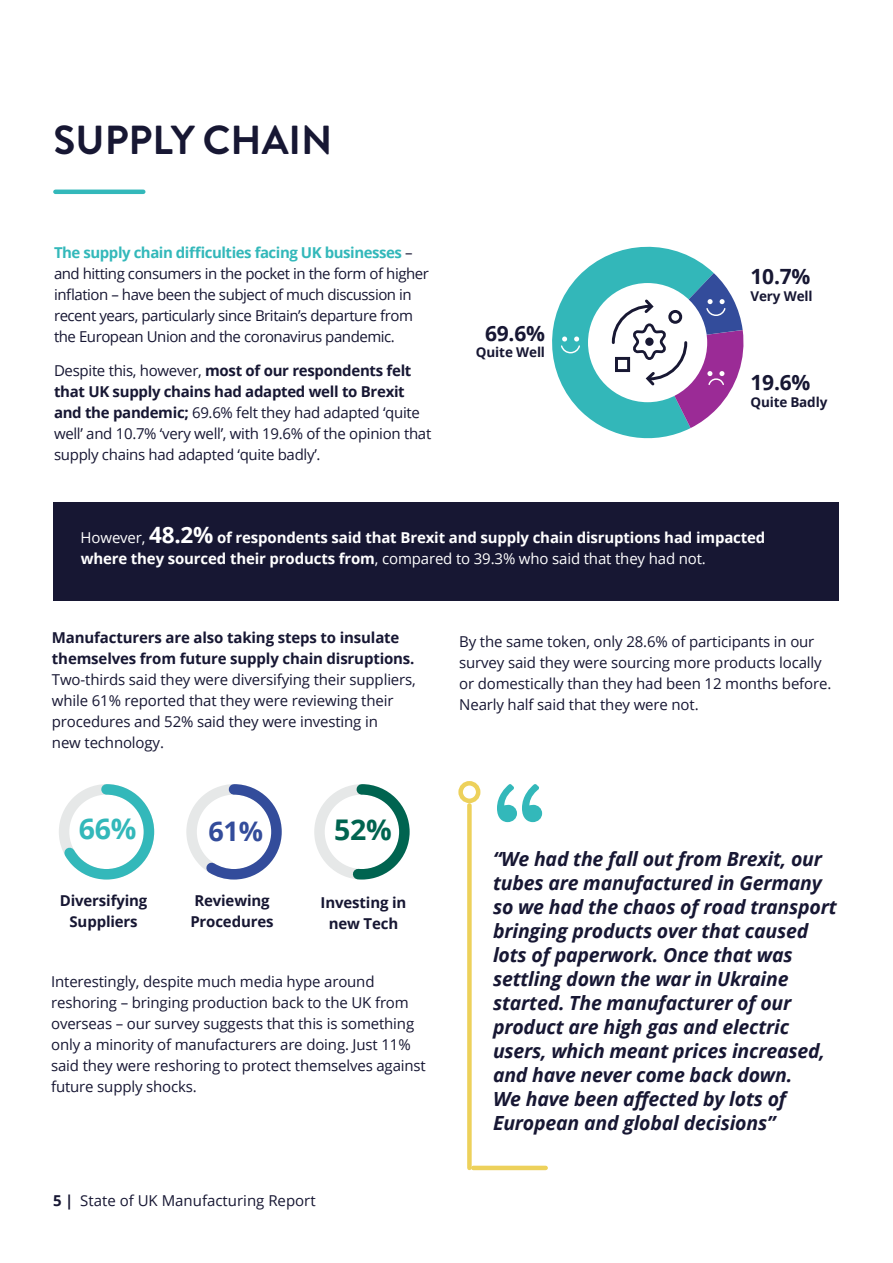
<style>
.page{position:relative;width:893px;height:1263px;background:#fff}
.page>*{position:absolute;margin:0;border:0;box-sizing:border-box;transform-origin:0 0}
.t1{font:700 40.5px "Brandon Grotesque";color:#171733}
.t2{font:700 28.5px "Open Sans";color:#33b8ba}
.t3{font:700 28.5px "Open Sans";color:#006450}
.t4{font:700 27px "Open Sans";color:#334c9b}
.t5{font:700 21px "Open Sans";color:#171733}
.t6{font:italic 700 19.5px/24px "Open Sans";letter-spacing:-.01em;color:#171733}
.t7{font:15px/21px "Open Sans";letter-spacing:-.01em;color:#171733}
.t8{font:15px/21px "Open Sans";letter-spacing:-.03em;color:#171733}
.t9{font:700 15px/21px "Open Sans";letter-spacing:-.01em;color:#fff}
.t10{font:700 15px/21px "Open Sans";letter-spacing:-.01em;color:#171733}
.t11{font:700 13.5px "Open Sans";letter-spacing:-.01em;color:#171733}
.s1{font-weight:700;color:#33b8ba}
.s2{font-weight:700}
.s3{font-weight:400}
.s4{font-size:22.5px}
</style>
<div class="page">
<hr style="left:55px;top:190px;width:88px;height:4px;background:#33b8ba">
<svg style="left:59px;top:784px;width:96px;height:96px"></svg>
<svg style="left:186px;top:784px;width:96px;height:96px"></svg>
<svg style="left:314px;top:784px;width:96px;height:96px"></svg>
<div style="left:467px;top:805px;width:5px;height:363px;background:#edd15b"></div>
<hr style="left:473px;top:1166px;width:73px;height:4px;background:#edd15b">
<div style="left:458px;top:781px;width:22px;height:22px;border:4px solid #edd15b;border-radius:50%"></div>
<div style="left:54px;top:502px;width:785px;height:98px;background:#171733"></div>
<svg style="left:552px;top:247px;width:191px;height:191px"></svg>
<div style="left:645px;top:337px;width:9px;height:9px;background:#181833;border-radius:50%"></div>
<svg style="left:497px;top:784px;width:45px;height:38px"></svg>
<h1 class="t1" style="left:54px;top:112px;width:280px">SUPPLY CHAIN</h1>
<p class="t8" style="left:54px;top:242px;width:376px"><span class="s1">The supply chain difficulties facing UK businesses</span> – and hitting consumers in the pocket in the form of higher inflation – have been the subject of much discussion in recent years, particularly since Britain’s departure from the European Union and the coronavirus pandemic.</p>
<p class="t7" style="left:54px;top:360px;width:379px">Despite this, however, <span class="s2">most of our respondents felt that UK supply chains had adapted well to Brexit and the pandemic;</span> 69.6% felt they had adapted ‘quite well’ and 10.7% ‘very well’, with 19.6% of the opinion that supply chains had adapted ‘quite badly’.</p>
<h3 class="t5" style="left:485px;top:318px;width:62px">69.6%</h3>
<p class="t11" style="left:476px;top:343px;width:71px">Quite Well</p>
<h3 class="t5" style="left:750px;top:262px;width:62px">10.7%</h3>
<p class="t11" style="left:750px;top:286px;width:64px">Very Well</p>
<h3 class="t5" style="left:750px;top:368px;width:62px">19.6%</h3>
<p class="t11" style="left:750px;top:392px;width:78px">Quite Badly</p>
<p class="t9" style="left:81px;top:526px;width:686px"><span class="s3">However,</span> <span class="s4">48.2%</span> of respondents said that Brexit and supply chain disruptions had impacted where they sourced their products from<span class="s3">, compared to 39.3% who said that they had not.</span></p>
<p class="t10" style="left:52px;top:627px;width:364px">Manufacturers are also taking steps to insulate themselves from future supply chain disruptions.</p>
<p class="t7" style="left:52px;top:669px;width:365px">Two-thirds said they were diversifying their suppliers, while 61% reported that they were reviewing their procedures and 52% said they were investing in<br>new technology.</p>
<h2 class="t2" style="left:79px;top:809px;width:59px">66%</h2>
<p class="t10" style="left:60px;top:890px;width:89px;text-align:center">Diversifying<br>Suppliers</p>
<h3 class="t4" style="left:208px;top:812px;width:56px">61%</h3>
<p class="t10" style="left:190px;top:890px;width:85px">Reviewing<br>Procedures</p>
<h2 class="t3" style="left:334px;top:810px;width:59px">52%</h2>
<p class="t10" style="left:321px;top:891px;width:87px;text-align:center">Investing in new Tech</p>
<p class="t7" style="left:51px;top:971px;width:376px">Interestingly, despite much media hype around reshoring – bringing production back to the UK from overseas – our survey suggests that this is something only a minority of manufacturers are doing. Just 11% said they were reshoring to protect themselves against future supply shocks.</p>
<p class="t7" style="left:53px;top:1190px;width:264px"><span class="s2">5 |</span> State of UK Manufacturing Report</p>
<p class="t7" style="left:459px;top:631px;width:374px">By the same token, only 28.6% of participants in our survey said they were sourcing more products locally or domestically than they had been 12 months before.<br>Nearly half said that they were not.</p>
<p class="t6" style="left:493px;top:847px;width:345px">“We had the fall out from Brexit, our tubes are manufactured in Germany so we had the chaos of road transport bringing products over that caused lots of paperwork. Once that was settling down the war in Ukraine started. The manufacturer of our product are high gas and electric users, which meant prices increased, and have never come back down.<br>We have been affected by lots of European and global decisions”</p>
</div>
